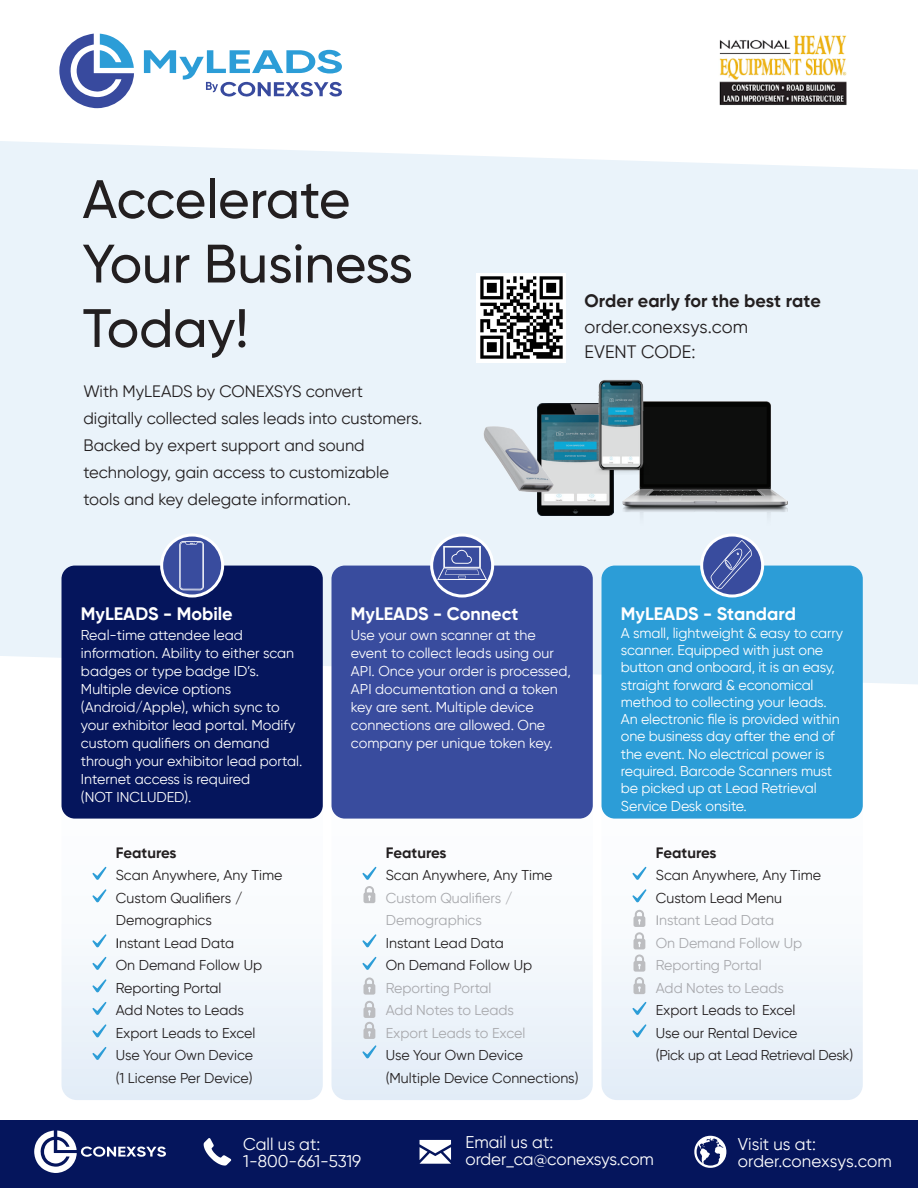
<style>
.page{position:relative;width:918px;height:1188px;background:#fff}
.page>*{position:absolute;margin:0;border:0;box-sizing:border-box;transform-origin:0 0}
.t1{font:500 54px/64.5px "Gilroy";color:#231f20}
.t2{font:700 18px "Gilroy";color:#fff}
.t3{font:18px/25.5px "Gilroy";color:#231f20}
.t4{font:700 18px "Gilroy";color:#231f20}
.t5{font:16.95px/17px "Gilroy";color:#fff}
.t6{font:16.5px/27px "Gilroy";color:#231f20}
.t7{font:700 15px "Gilroy";color:#231f20}
.t8{font:14.25px/18px "Gilroy";letter-spacing:-.01em;color:#fff}
.t9{font:14.25px/22.5px "Gilroy";color:#231f20}
.t10{font:14.25px/22.5px "Gilroy";color:#a8a9ad}
.s1{font-family:"Myriad Pro"}
.s2{color:#231f20}
</style>
<div class="page">
<div style="left:0;top:1120px;width:918px;height:68px;background:#05155c"></div>
<div style="left:0;top:141px;width:918px;height:543px;background:#eaf3fa"></div>
<svg style="left:332px;top:809px;width:261px;height:291px"></svg>
<div style="left:332px;top:566px;width:261px;height:253px;background:#394c9e;border-radius:13px"></div>
<svg style="left:62px;top:809px;width:261px;height:291px"></svg>
<svg style="left:602px;top:809px;width:261px;height:291px"></svg>
<div style="left:602px;top:566px;width:261px;height:253px;background:#2c9dd7;border-radius:13px"></div>
<div style="left:62px;top:566px;width:261px;height:253px;background:#05155c;border-radius:13px"></div>
<svg style="left:702px;top:535px;width:61px;height:61px"></svg>
<div style="left:700px;top:534px;width:64px;height:64px;border:3px solid #fff;border-radius:50%"></div>
<svg style="left:711px;top:540px;width:41px;height:49px;background:#4f60a9"></svg>
<svg style="left:162px;top:535px;width:61px;height:61px;background:#4f60a9"></svg>
<div style="left:160px;top:534px;width:64px;height:64px;border:3px solid #fff;border-radius:50%"></div>
<svg style="left:179px;top:541px;width:25px;height:49px"></svg>
<svg style="left:432px;top:535px;width:61px;height:61px"></svg>
<div style="left:430px;top:534px;width:64px;height:64px;border:3px solid #fff;border-radius:50%"></div>
<svg style="left:437px;top:546px;width:50px;height:34px"></svg>
<svg style="left:59px;top:34px;width:75px;height:74px"></svg>
<svg style="left:144px;top:50px;width:198px;height:47px"></svg>
<svg style="left:420px;top:1140px;width:31px;height:24px"></svg>
<svg style="left:694px;top:1136px;width:32px;height:32px"></svg>
<svg style="left:204px;top:1138px;width:27px;height:28px"></svg>
<img style="left:622px;top:401px;width:166px;height:124px">
<img style="left:538px;top:403px;width:75px;height:112px">
<img style="left:593px;top:380px;width:57px;height:94px">
<img style="left:483px;top:426px;width:71px;height:67px">
<svg style="left:364px;top:886px;width:11px;height:17px"></svg>
<svg style="left:634px;top:910px;width:11px;height:84px"></svg>
<svg style="left:364px;top:977px;width:11px;height:62px"></svg>
<svg style="left:362px;top:867px;width:14px;height:13px"></svg>
<svg style="left:362px;top:934px;width:14px;height:13px"></svg>
<svg style="left:362px;top:957px;width:14px;height:13px"></svg>
<svg style="left:362px;top:1045px;width:14px;height:14px"></svg>
<svg style="left:632px;top:867px;width:14px;height:13px"></svg>
<svg style="left:632px;top:889px;width:14px;height:13px"></svg>
<svg style="left:632px;top:1002px;width:14px;height:13px"></svg>
<svg style="left:632px;top:1024px;width:14px;height:14px"></svg>
<svg style="left:92px;top:867px;width:14px;height:13px"></svg>
<svg style="left:92px;top:889px;width:14px;height:13px"></svg>
<svg style="left:92px;top:934px;width:14px;height:14px"></svg>
<svg style="left:92px;top:957px;width:14px;height:13px"></svg>
<svg style="left:92px;top:979px;width:14px;height:14px"></svg>
<svg style="left:92px;top:1002px;width:14px;height:13px"></svg>
<svg style="left:92px;top:1024px;width:14px;height:14px"></svg>
<svg style="left:92px;top:1047px;width:14px;height:13px"></svg>
<div style="left:477px;top:273px;width:89px;height:89px;background:#fff"></div>
<svg style="left:34px;top:1130px;width:132px;height:43px"></svg>
<img style="left:480px;top:276px;width:83px;height:83px">
<img style="left:719px;top:35px;width:128px;height:70px">
<h1 class="t1" style="left:82px;top:166px;width:332px">Accelerate<br>Your Business<br>Today!</h1>
<p class="t6" style="left:83px;top:378px;width:340px">With MyLEADS by CONEXSYS convert digitally collected sales leads into customers.<br>Backed by expert support and sound technology, gain access to customizable tools and key delegate information.</p>
<p class="t4" style="left:585px;top:290px;width:238px">Order early for the best rate</p>
<p class="t3" style="left:585px;top:314px;width:165px">order.conexsys.com<br>EVENT CODE:</p>
<p class="t2" style="left:81px;top:602px;width:153px">MyLEADS - Mobile</p>
<p class="t8" style="left:81px;top:625px;width:223px">Real-time attendee lead information. Ability to either scan badges or type badge ID’s.<br>Multiple device options (Android/Apple), which sync to your exhibitor lead portal. Modify custom qualifiers on demand through your exhibitor lead portal.<br>Internet access is required<br>(NOT INCLUDED).</p>
<p class="t2" style="left:351px;top:602px;width:169px">MyLEADS - Connect</p>
<p class="t8" style="left:351px;top:625px;width:221px">Use your own scanner at the event to collect leads using our<br>API. Once your order is processed,<br>API documentation and a token key are sent. Multiple device connections are allowed. One company per unique token key.</p>
<p class="t2" style="left:621px;top:602px;width:177px">MyLEADS - Standard</p>
<p class="t8" style="left:621px;top:624px;width:224px;line-height:17.2px">A small, lightweight &amp; easy to carry scanner. Equipped with just one button and onboard, it is an easy, straight forward &amp; economical method to collecting your leads.<br>An electronic file is provided within one business day after the end of the event. No electrical power is required. Barcode Scanners must be picked up at Lead Retrieval<br>Service Desk onsite.</p>
<p class="t7" style="left:116px;top:843px;width:62px">Features</p>
<p class="t9" style="left:116px;top:864px;width:168px">Scan Anywhere, Any Time<br>Custom Qualifiers /<br>Demographics<br><span class="s1">I</span>nstant Lead Data<br>On Demand Follow Up<br>Reporting Portal<br>Add Notes to Leads<br>Export Leads to Excel<br>Use Your Own Device<br>(1 License Per Device)</p>
<p class="t5" style="left:243px;top:1135px;width:119px">Call us at:<br>1-800-661-5319</p>
<p class="t7" style="left:386px;top:843px;width:62px">Features</p>
<p class="t9" style="left:386px;top:864px;width:168px">Scan Anywhere, Any Time</p>
<p class="t10" style="left:386px;top:887px;width:128px">Custom Qualifiers /<br>Demographics</p>
<p class="t9" style="left:386px;top:931px;width:148px">Instant Lead Data<br>On Demand Follow Up</p>
<p class="t10" style="left:386px;top:976px;width:141px">Reporting Portal<br>Add Notes to Leads<br>Export Leads to Excel</p>
<p class="t9" style="left:386px;top:1044px;width:194px">Use Your Own Device (Multiple Device Connections)</p>
<p class="t7" style="left:656px;top:843px;width:62px">Features</p>
<p class="t10" style="left:656px;top:864px;width:167px"><span class="s2">Scan Anywhere, Any Time<br>Custom Lead Menu<br></span><span class="s1">I</span>nstant Lead Data<br>On Demand Follow Up<br>Reporting Portal<br>Add Notes to Leads</p>
<p class="t9" style="left:656px;top:999px;width:199px">Export Leads to Excel<br>Use our Rental Device<br>(Pick up at Lead Retrieval Desk)</p>
<p class="t5" style="left:465px;top:1134px;width:190px">Email us at: order_ca@conexsys.com</p>
<p class="t5" style="left:738px;top:1135px;width:155px">Visit us at: order.conexsys.com</p>
</div>
